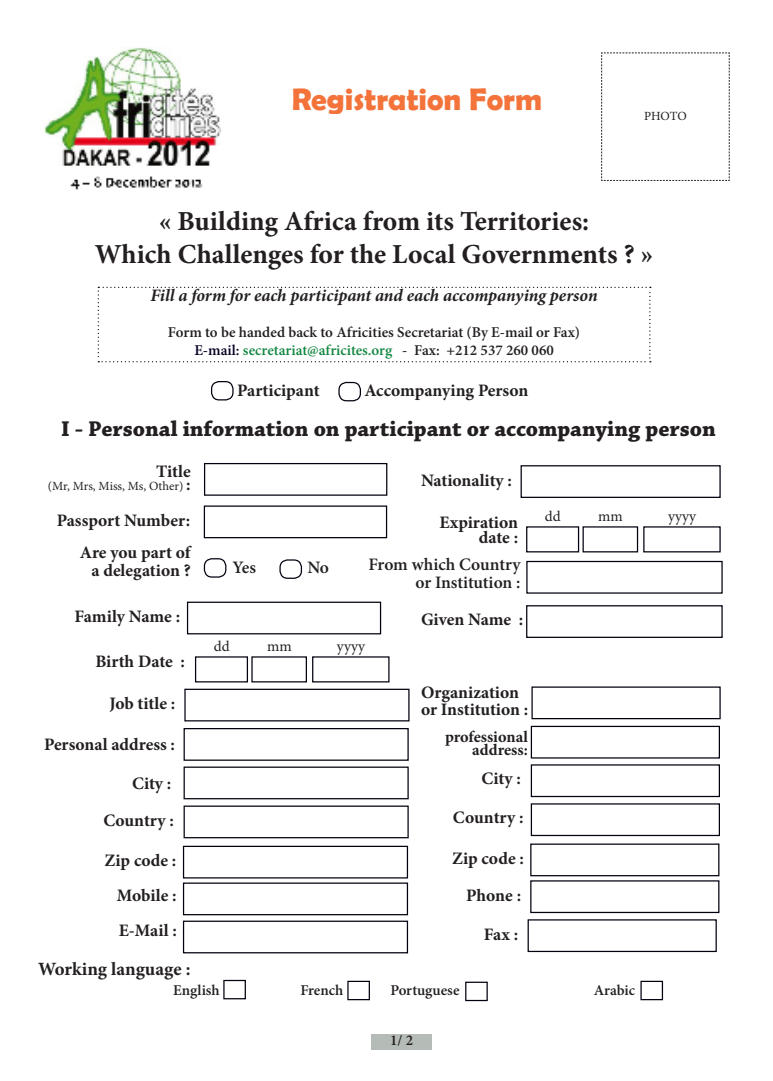
<style>
.page{position:relative;width:773px;height:1081px;background:#fff}
.page>*{position:absolute;margin:0;border:0;box-sizing:border-box;transform-origin:0 0}
.t1{font:700 31.25px "Berlin Sans FB Demi";color:#f26424}
.t2{font:700 27.5px/33px "Minion Pro";color:#231f20;text-align:center}
.t3{font:700 22.5px "Chaparral Pro";color:#231f20}
.t4{font:700 18.75px "Minion Pro";color:#231f20}
.t5{font:700 17.5px/17.5px "Minion Pro";letter-spacing:-.005em;color:#231f20;text-align:right}
.t6{font:italic 700 17.5px "Minion Pro";letter-spacing:-.005em;color:#231f20}
.t7{font:600 17.5px/17.5px "Minion Pro";letter-spacing:-.005em;color:#231f20;text-align:right}
.t8{font:700 16.25px/13.8px "Minion Pro";color:#231f20;text-align:right}
.t9{font:600 15px/18px "Minion Pro";color:#231f20;text-align:center}
.t10{font:15px "Minion Pro";letter-spacing:.01em;color:#231f20}
.t11{font:12.5px "Minion Pro";letter-spacing:-.005em;color:#231f20}
.s1{color:#070026}
.s2{color:#148742}
.s3{font-weight:700;font-size:17.5px}
</style>
<div class="page">
<img style="left:44px;top:47px;width:177px;height:143px">
<svg style="left:601px;top:52px;width:128px;height:129px"></svg>
<svg style="left:98px;top:287px;width:552px;height:75px"></svg>
<div style="left:338px;top:382px;width:23px;height:19px;border:1px solid #04000f;border-radius:8px"></div>
<div style="left:211px;top:381px;width:22px;height:19px;border:1px solid #04000f;border-radius:8px"></div>
<div style="left:204px;top:558px;width:22px;height:20px;border:1px solid #04000f;border-radius:8px"></div>
<div style="left:279px;top:559px;width:23px;height:20px;border:1px solid #04000f;border-radius:8px"></div>
<div style="left:204px;top:463px;width:183px;height:33px;border:1px solid #04000f"></div>
<div style="left:520px;top:465px;width:200px;height:33px;border:1px solid #04000f"></div>
<div style="left:187px;top:601px;width:194px;height:33px;border:1px solid #04000f"></div>
<div style="left:526px;top:605px;width:196px;height:33px;border:1px solid #04000f"></div>
<div style="left:184px;top:689px;width:225px;height:32px;border:1px solid #04000f"></div>
<div style="left:531px;top:686px;width:189px;height:33px;border:1px solid #04000f"></div>
<div style="left:183px;top:728px;width:225px;height:33px;border:1px solid #04000f"></div>
<div style="left:530px;top:726px;width:189px;height:32px;border:1px solid #04000f"></div>
<div style="left:183px;top:846px;width:225px;height:32px;border:1px solid #04000f"></div>
<div style="left:530px;top:843px;width:189px;height:33px;border:1px solid #04000f"></div>
<div style="left:183px;top:766px;width:225px;height:33px;border:1px solid #04000f"></div>
<div style="left:530px;top:764px;width:189px;height:33px;border:1px solid #04000f"></div>
<div style="left:183px;top:882px;width:225px;height:33px;border:1px solid #04000f"></div>
<div style="left:530px;top:880px;width:189px;height:33px;border:1px solid #04000f"></div>
<div style="left:183px;top:805px;width:225px;height:33px;border:1px solid #04000f"></div>
<div style="left:530px;top:803px;width:189px;height:33px;border:1px solid #04000f"></div>
<div style="left:183px;top:920px;width:225px;height:33px;border:1px solid #04000f"></div>
<div style="left:527px;top:919px;width:189px;height:33px;border:1px solid #04000f"></div>
<div style="left:526px;top:561px;width:196px;height:33px;border:1px solid #04000f"></div>
<div style="left:204px;top:505px;width:183px;height:33px;border:1px solid #04000f"></div>
<div style="left:526px;top:526px;width:53px;height:26px;border:1px solid #04000f"></div>
<div style="left:195px;top:656px;width:53px;height:26px;border:1px solid #04000f"></div>
<div style="left:582px;top:526px;width:56px;height:26px;border:1px solid #04000f"></div>
<div style="left:643px;top:526px;width:77px;height:26px;border:1px solid #04000f"></div>
<div style="left:223px;top:980px;width:23px;height:19px;border:1px solid #04000f"></div>
<div style="left:347px;top:980px;width:23px;height:20px;border:1px solid #04000f"></div>
<div style="left:465px;top:981px;width:22px;height:20px;border:1px solid #04000f"></div>
<div style="left:640px;top:980px;width:23px;height:20px;border:1px solid #04000f"></div>
<div style="left:371px;top:1034px;width:60px;height:16px;background:#b5bcb8"></div>
<h1 class="t1" style="left:291px;top:81px;width:252px">Registration Form</h1>
<p class="t11" style="left:644px;top:108px;width:44px">PHOTO</p>
<h2 class="t2" style="left:95px;top:204px;width:560px">« Building Africa from its Territories:<br>Which Challenges for the Local Governments ? »</h2>
<p class="t6" style="left:150px;top:283px;width:449px">Fill a form for each participant and each accompanying person</p>
<p class="t9" style="left:168px;top:323px;width:413px">Form to be handed back to Africities Secretariat (By E-mail or Fax)<br><span class="s1">E-mail:</span> <span class="s2">secretariat@africites.org</span> - Fax: +212 537 260 060</p>
<p class="t5" style="left:237px;top:382px;width:84px">Participant</p>
<p class="t5" style="left:364px;top:382px;width:165px">Accompanying Person</p>
<p class="t3" style="left:61px;top:415px;width:656px">I - Personal information on participant or accompanying person</p>
<p class="t5" style="left:156px;top:462px;width:36px">Title</p>
<p class="t11" style="left:48px;top:477px;width:144px">(Mr, Mrs, Miss, Ms, Other) <span class="s3">:</span></p>
<p class="t5" style="left:421px;top:471px;width:92px">Nationality :</p>
<p class="t5" style="left:57px;top:512px;width:135px">Passport Number:</p>
<p class="t5" style="left:439px;top:514px;width:80px;line-height:15px">Expiration date :</p>
<p class="t5" style="left:80px;top:544px;width:112px">Are you part of a delegation ?</p>
<p class="t7" style="left:232px;top:558px;width:25px">Yes</p>
<p class="t7" style="left:307px;top:558px;width:23px">No</p>
<p class="t7" style="left:368px;top:556px;width:154px">From which Country or Institution :</p>
<p class="t5" style="left:74px;top:607px;width:107px">Family Name :</p>
<p class="t5" style="left:95px;top:653px;width:91px">Birth Date :</p>
<p class="t10" style="left:214px;top:636px;width:17px">dd</p>
<p class="t10" style="left:267px;top:636px;width:26px">mm</p>
<p class="t10" style="left:337px;top:636px;width:30px">yyyy</p>
<p class="t5" style="left:421px;top:611px;width:104px">Given Name :</p>
<p class="t5" style="left:109px;top:694px;width:67px">Job title :</p>
<p class="t5" style="left:421px;top:683px;width:109px;text-align:left">Organization or Institution :</p>
<p class="t5" style="left:44px;top:735px;width:132px">Personal address :</p>
<p class="t8" style="left:445px;top:729px;width:84px">professional address:</p>
<p class="t5" style="left:132px;top:774px;width:41px">City :</p>
<p class="t5" style="left:481px;top:769px;width:41px">City :</p>
<p class="t5" style="left:103px;top:811px;width:72px">Country :</p>
<p class="t5" style="left:453px;top:808px;width:72px">Country :</p>
<p class="t5" style="left:105px;top:851px;width:73px">Zip code :</p>
<p class="t5" style="left:452px;top:849px;width:73px">Zip code :</p>
<p class="t5" style="left:117px;top:886px;width:61px">Mobile :</p>
<p class="t5" style="left:466px;top:886px;width:56px">Phone :</p>
<p class="t5" style="left:119px;top:921px;width:60px">E-Mail :</p>
<p class="t5" style="left:484px;top:925px;width:36px">Fax :</p>
<p class="t10" style="left:545px;top:506px;width:17px">dd</p>
<p class="t10" style="left:598px;top:506px;width:26px">mm</p>
<p class="t10" style="left:668px;top:506px;width:30px">yyyy</p>
<p class="t4" style="left:38px;top:955px;width:154px">Working language :</p>
<p class="t9" style="left:173px;top:981px;width:48px">English</p>
<p class="t9" style="left:300px;top:981px;width:44px">French</p>
<p class="t9" style="left:390px;top:981px;width:71px">Portuguese</p>
<p class="t9" style="left:593px;top:981px;width:43px">Arabic</p>
<p class="t9" style="left:390px;top:1031px;width:25px">1/ 2</p>
</div>
